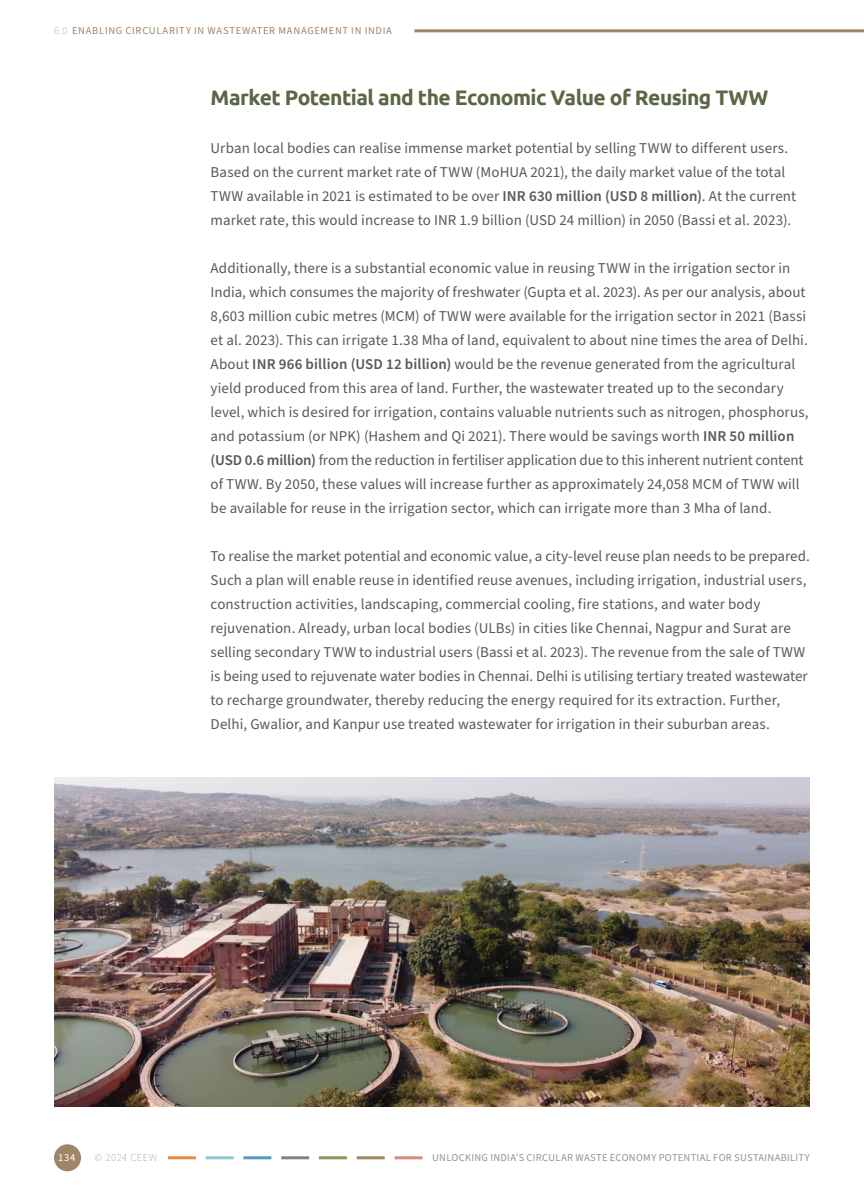
<style>
.page{position:relative;width:864px;height:1188px;background:#fff}
.page>*{position:absolute;margin:0;border:0;box-sizing:border-box;transform-origin:0 0}
.t1{font:700 21px "Ubuntu";letter-spacing:-.025em;color:#596744}
.t2{font:15px/24px "Source Sans Pro";letter-spacing:.005em;color:#58595b}
.t3{font:10.5px "Source Sans Pro";letter-spacing:.025em;color:#929394}
.t4{font:10.5px "Source Sans Pro";letter-spacing:.065em;color:#a18567}
.t5{font:300 10.5px "Source Sans Pro";letter-spacing:.06em;color:#a7aaab}
.t6{font:10.5px "Source Sans Pro";color:#fff}
.s1{font-weight:300;color:#a7aaab}
.s2{font-weight:600}
</style>
<div class="page">
<div style="left:54px;top:1144px;width:27px;height:27px;background:#a18567;border-radius:50%"></div>
<hr style="left:414px;top:29px;width:450px;height:3px;background:#a18567">
<hr style="left:395px;top:1156px;width:27px;height:3px;background:#d38d80">
<hr style="left:357px;top:1156px;width:28px;height:3px;background:#a18567">
<hr style="left:168px;top:1156px;width:28px;height:3px;background:#e7883f">
<hr style="left:206px;top:1156px;width:28px;height:3px;background:#8ccad0">
<hr style="left:243px;top:1156px;width:28px;height:3px;background:#529cba">
<hr style="left:281px;top:1156px;width:28px;height:3px;background:#808284">
<hr style="left:319px;top:1156px;width:28px;height:3px;background:#899755">
<img style="left:54px;top:777px;width:756px;height:330px">
<p class="t4" style="left:54px;top:24px;width:339px"><span class="s1">6.0</span> ENABLING CIRCULARITY IN WASTEWATER MANAGEMENT IN INDIA</p>
<h1 class="t1" style="left:211px;top:85px;width:559px">Market Potential and the Economic Value of Reusing TWW</h1>
<p class="t2" style="left:211px;top:137px;width:587px">Urban local bodies can realise immense market potential by selling TWW to different users.<br>Based on the current market rate of TWW (MoHUA 2021), the daily market value of the total TWW available in 2021 is estimated to be over <span class="s2">INR 630 million (USD 8 million)</span>. At the current market rate, this would increase to INR 1.9 billion (USD 24 million) in 2050 (Bassi et al. 2023).</p>
<p class="t2" style="left:211px;top:257px;width:600px">Additionally, there is a substantial economic value in reusing TWW in the irrigation sector in India, which consumes the majority of freshwater (Gupta et al. 2023). As per our analysis, about 8,603 million cubic metres (MCM) of TWW were available for the irrigation sector in 2021 (Bassi et al. 2023). This can irrigate 1.38 Mha of land, equivalent to about nine times the area of Delhi.<br>About <span class="s2">INR 966 billion (USD 12 billion)</span> would be the revenue generated from the agricultural yield produced from this area of land. Further, the wastewater treated up to the secondary level, which is desired for irrigation, contains valuable nutrients such as nitrogen, phosphorus, and potassium (or NPK) (Hashem and Qi 2021). There would be savings worth <span class="s2">INR 50 million (USD 0.6 million)</span> from the reduction in fertiliser application due to this inherent nutrient content of TWW. By 2050, these values will increase further as approximately 24,058 MCM of TWW will be available for reuse in the irrigation sector, which can irrigate more than 3 Mha of land.</p>
<p class="t2" style="left:211px;top:545px;width:601px">To realise the market potential and economic value, a city-level reuse plan needs to be prepared.<br>Such a plan will enable reuse in identified reuse avenues, including irrigation, industrial users, construction activities, landscaping, commercial cooling, fire stations, and water body rejuvenation. Already, urban local bodies (ULBs) in cities like Chennai, Nagpur and Surat are selling secondary TWW to industrial users (Bassi et al. 2023). The revenue from the sale of TWW is being used to rejuvenate water bodies in Chennai. Delhi is utilising tertiary treated wastewater to recharge groundwater, thereby reducing the energy required for its extraction. Further, Delhi, Gwalior, and Kanpur use treated wastewater for irrigation in their suburban areas.</p>
<p class="t6" style="left:58px;top:1150px;width:19px">134</p>
<p class="t5" style="left:95px;top:1150px;width:64px">© 2024 CEEW</p>
<p class="t3" style="left:432px;top:1150px;width:379px">UNLOCKING INDIA’S CIRCULAR WASTE ECONOMY POTENTIAL FOR SUSTAINABILITY</p>
</div>
